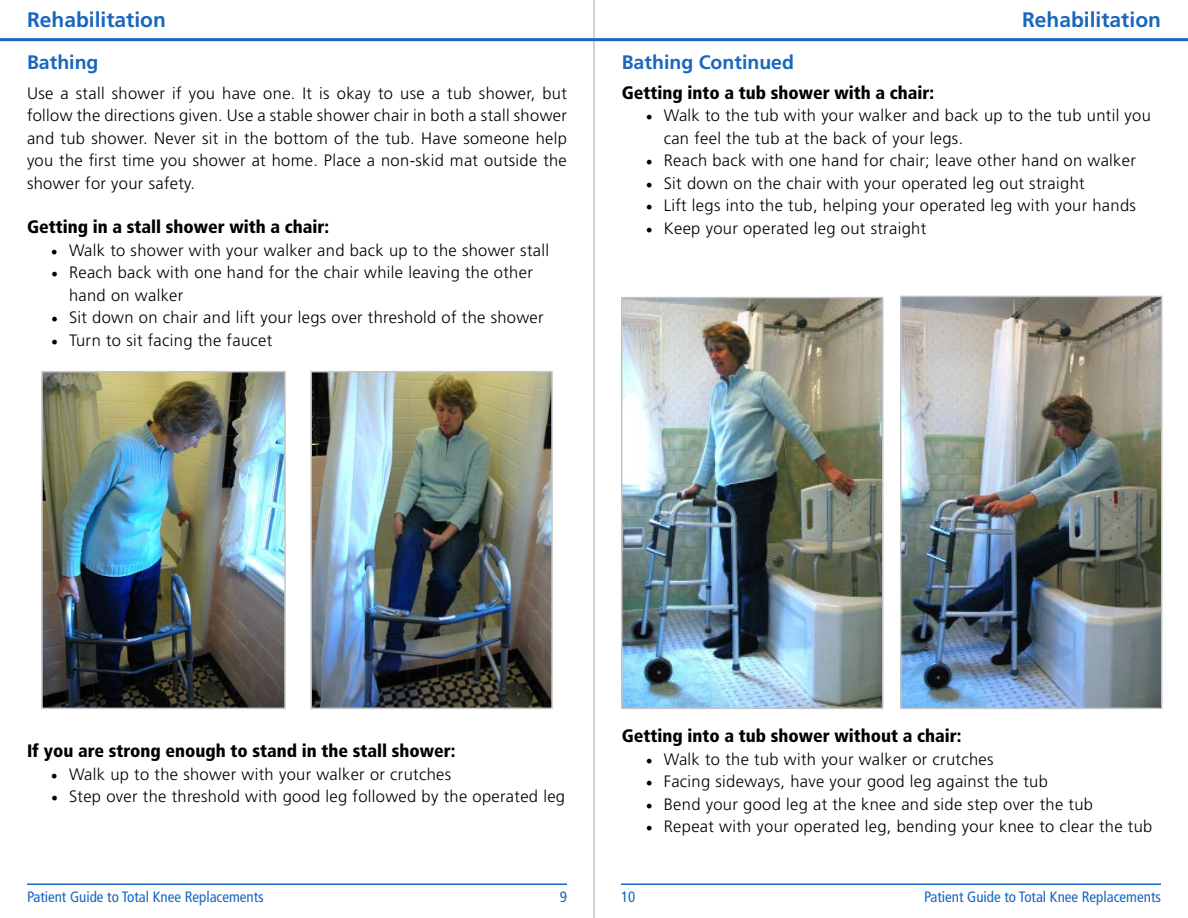
<style>
.page{position:relative;width:1188px;height:918px;background:#fff}
.page>*{position:absolute;margin:0;border:0;box-sizing:border-box;transform-origin:0 0}
.t1{font:700 21px "Frutiger LT Std";color:#1966be}
.t2{font:700 19.5px "Frutiger LT Std";color:#1966be}
.t3{font:900 condensed 18px "Frutiger LT Std";color:#000}
.t4{font:300 16.5px/22.5px "Frutiger LT Std";letter-spacing:.02em;color:#000}
.t5{font:condensed 15px "Frutiger LT Std";color:#1966be}
.s1{font-family:"Minion Pro";font-weight:400;font-size:18px}
</style>
<div class="page">
<hr style="left:593px;top:0;width:2px;height:918px;background:#c2c4c6">
<hr style="left:27px;top:884px;width:540px;height:1px;background:#1966be">
<hr style="left:621px;top:884px;width:540px;height:1px;background:#1966be">
<hr style="left:0;top:38px;width:1188px;height:3px;background:#1966be">
<img style="left:44px;top:374px;width:239px;height:332px">
<div style="left:41px;top:371px;width:245px;height:338px;border:2px solid #c2c4c6"></div>
<img style="left:313px;top:374px;width:237px;height:332px">
<div style="left:310px;top:371px;width:243px;height:338px;border:2px solid #c2c4c6"></div>
<img style="left:903px;top:299px;width:256px;height:407px">
<div style="left:900px;top:296px;width:262px;height:413px;border:2px solid #c2c4c6"></div>
<img style="left:624px;top:300px;width:257px;height:406px">
<div style="left:621px;top:297px;width:263px;height:412px;border:2px solid #c2c4c6"></div>
<p class="t1" style="left:27px;top:7px;width:140px">Rehabilitation</p>
<p class="t1" style="left:1022px;top:7px;width:140px">Rehabilitation</p>
<p class="t2" style="left:622px;top:50px;width:174px">Bathing Continued</p>
<p class="t3" style="left:622px;top:82px;width:314px">Getting into a tub shower with a chair:</p>
<p class="t4" style="left:664px;top:105px;width:489px;text-indent:-18px"><span class="s1">•</span> Walk to the tub with your walker and back up to the tub until you can feel the tub at the back of your legs.</p>
<p class="t4" style="left:646px;top:150px;width:492px"><span class="s1">•</span> Reach back with one hand for chair; leave other hand on walker</p>
<p class="t4" style="left:646px;top:172px;width:440px"><span class="s1">•</span> Sit down on the chair with your operated leg out straight</p>
<p class="t4" style="left:646px;top:195px;width:492px"><span class="s1">•</span> Lift legs into the tub, helping your operated leg with your hands</p>
<p class="t4" style="left:646px;top:217px;width:282px"><span class="s1">•</span> Keep your operated leg out straight</p>
<p class="t2" style="left:27px;top:50px;width:73px">Bathing</p>
<p class="t4" style="left:27px;top:82px;width:542px;text-align:justify">Use a stall shower if you have one. It is okay to use a tub shower, but follow the directions given. Use a stable shower chair in both a stall shower and tub shower. Never sit in the bottom of the tub. Have someone help you the first time you shower at home. Place a non-skid mat outside the shower for your safety.</p>
<p class="t3" style="left:27px;top:216px;width:304px">Getting in a stall shower with a chair:</p>
<p class="t4" style="left:51px;top:239px;width:500px"><span class="s1">•</span> Walk to shower with your walker and back up to the shower stall</p>
<p class="t4" style="left:69px;top:261px;width:465px;text-indent:-18px"><span class="s1">•</span> Reach back with one hand for the chair while leaving the other hand on walker</p>
<p class="t4" style="left:51px;top:306px;width:494px"><span class="s1">•</span> Sit down on chair and lift your legs over threshold of the shower</p>
<p class="t4" style="left:51px;top:329px;width:223px"><span class="s1">•</span> Turn to sit facing the faucet</p>
<p class="t3" style="left:27px;top:740px;width:430px">If you are strong enough to stand in the stall shower:</p>
<p class="t4" style="left:51px;top:763px;width:402px"><span class="s1">•</span> Walk up to the shower with your walker or crutches</p>
<p class="t4" style="left:51px;top:786px;width:516px"><span class="s1">•</span> Step over the threshold with good leg followed by the operated leg</p>
<p class="t3" style="left:622px;top:725px;width:341px">Getting into a tub shower without a chair:</p>
<p class="t4" style="left:646px;top:748px;width:349px"><span class="s1">•</span> Walk to the tub with your walker or crutches</p>
<p class="t4" style="left:646px;top:770px;width:404px"><span class="s1">•</span> Facing sideways, have your good leg against the tub</p>
<p class="t4" style="left:646px;top:793px;width:449px"><span class="s1">•</span> Bend your good leg at the knee and side step over the tub</p>
<p class="t4" style="left:646px;top:815px;width:508px"><span class="s1">•</span> Repeat with your operated leg, bending your knee to clear the tub</p>
<p class="t5" style="left:27px;top:888px;width:238px">Patient Guide to Total Knee Replacements</p>
<p class="t5" style="left:560px;top:888px;width:9px">9</p>
<p class="t5" style="left:621px;top:888px;width:16px">10</p>
<p class="t5" style="left:924px;top:888px;width:238px">Patient Guide to Total Knee Replacements</p>
</div>
